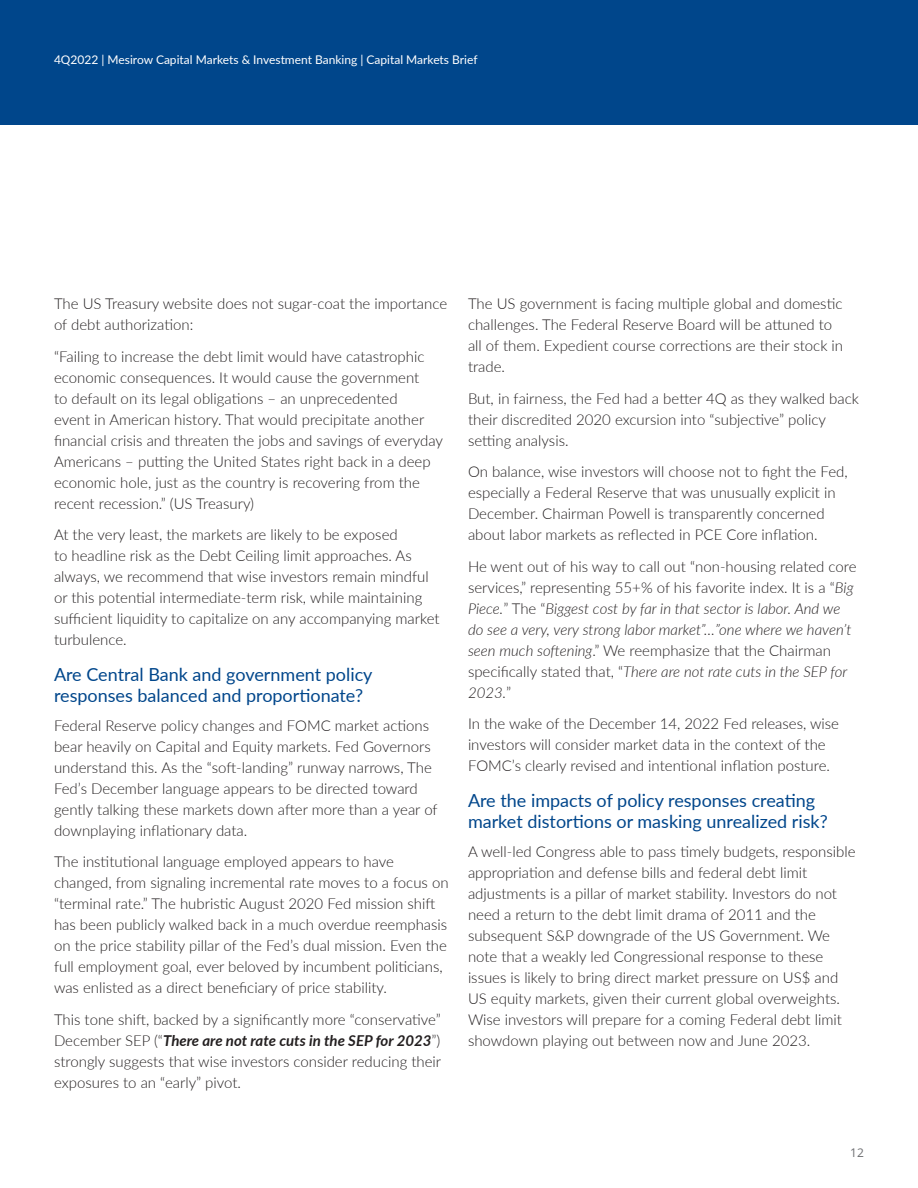
<style>
.page{position:relative;width:918px;height:1188px;background:#fff}
.page>*{position:absolute;margin:0;border:0;box-sizing:border-box;transform-origin:0 0}
._3_Subhead_L1{font:18px/21px "Lato";color:#00468b}
._3_Body{font:300 15px/21px "Lato";color:#231f20}
.t1{font:12px "Lato";color:#fff}
.t2{font:12px "Open Sans";color:#6c6d70}
.s1{font-weight:700;font-style:italic}
.s2{font-style:italic}
</style>
<div class="page">
<div style="left:0;top:0;width:918px;height:124px;background:#00468b"></div>
<p class="t1" style="left:54px;top:51px;width:425px">4Q2022 | Mesirow Capital Markets &amp; Investment Banking | Capital Markets Brief</p>
<p class="_3_Body" style="left:54px;top:293px;width:395px">The US Treasury website does not sugar-coat the importance of debt authorization:</p>
<p class="_3_Body" style="left:54px;top:345px;width:390px">“Failing to increase the debt limit would have catastrophic economic consequences. It would cause the government<br>to default on its legal obligations – an unprecedented<br>event in American history. That would precipitate another financial crisis and threaten the jobs and savings of everyday Americans – putting the United States right back in a deep economic hole, just as the country is recovering from the recent recession.” (US Treasury)</p>
<p class="_3_Body" style="left:54px;top:524px;width:387px">At the very least, the markets are likely to be exposed<br>to headline risk as the Debt Ceiling limit approaches. As always, we recommend that wise investors remain mindful or this potential intermediate-term risk, while maintaining sufficient liquidity to capitalize on any accompanying market turbulence.</p>
<p class="_3_Subhead_L1" style="left:54px;top:663px;width:320px">Are Central Bank and government policy responses balanced and proportionate?</p>
<p class="_3_Body" style="left:54px;top:714px;width:385px">Federal Reserve policy changes and FOMC market actions bear heavily on Capital and Equity markets. Fed Governors understand this. As the “soft-landing” runway narrows, The Fed’s December language appears to be directed toward gently talking these markets down after more than a year of downplaying inflationary data.</p>
<p class="_3_Body" style="left:54px;top:851px;width:396px">The institutional language employed appears to have changed, from signaling incremental rate moves to a focus on “terminal rate.” The hubristic August 2020 Fed mission shift has been publicly walked back in a much overdue reemphasis on the price stability pillar of the Fed’s dual mission. Even the full employment goal, ever beloved by incumbent politicians, was enlisted as a direct beneficiary of price stability.</p>
<p class="_3_Body" style="left:54px;top:1008px;width:389px;text-align:justify">This tone shift, backed by a significantly more “conservative” December SEP (“<span class="s1">There are not rate cuts in the SEP for 2023</span>”) strongly suggests that wise investors consider reducing their exposures to an “early” pivot.</p>
<p class="_3_Body" style="left:468px;top:293px;width:377px">The US government is facing multiple global and domestic challenges. The Federal Reserve Board will be attuned to all of them. Expedient course corrections are their stock in trade.</p>
<p class="_3_Body" style="left:468px;top:387px;width:392px">But, in fairness, the Fed had a better 4Q as they walked back their discredited 2020 excursion into “subjective” policy setting analysis.</p>
<p class="_3_Body" style="left:468px;top:461px;width:381px">On balance, wise investors will choose not to fight the Fed, especially a Federal Reserve that was unusually explicit in December. Chairman Powell is transparently concerned about labor markets as reflected in PCE Core inflation.</p>
<p class="_3_Body" style="left:468px;top:555px;width:390px">He went out of his way to call out “non-housing related core services,” representing 55+% of his favorite index. It is a “<span class="s2">Big Piece.</span>” The “<span class="s2">Biggest cost by far in that sector is labor. And we do see a very, very strong labor market”…”one where we haven’t seen much softening</span>.” We reemphasize that the Chairman specifically stated that, “<span class="s2">There are not rate cuts in the SEP for 2023.</span>”</p>
<p class="_3_Body" style="left:468px;top:713px;width:373px">In the wake of the December 14, 2022 Fed releases, wise investors will consider market data in the context of the<br>FOMC’s clearly revised and intentional inflation posture.</p>
<p class="_3_Subhead_L1" style="left:468px;top:789px;width:361px">Are the impacts of policy responses creating market distortions or masking unrealized risk?</p>
<p class="_3_Body" style="left:468px;top:840px;width:389px">A well-led Congress able to pass timely budgets, responsible appropriation and defense bills and federal debt limit adjustments is a pillar of market stability. Investors do not need a return to the debt limit drama of 2011 and the subsequent S&amp;P downgrade of the US Government. We note that a weakly led Congressional response to these issues is likely to bring direct market pressure on US$ and US equity markets, given their current global overweights.<br>Wise investors will prepare for a coming Federal debt limit showdown playing out between now and June 2023.</p>
<p class="t2" style="left:850px;top:1144px;width:15px">12</p>
</div>
